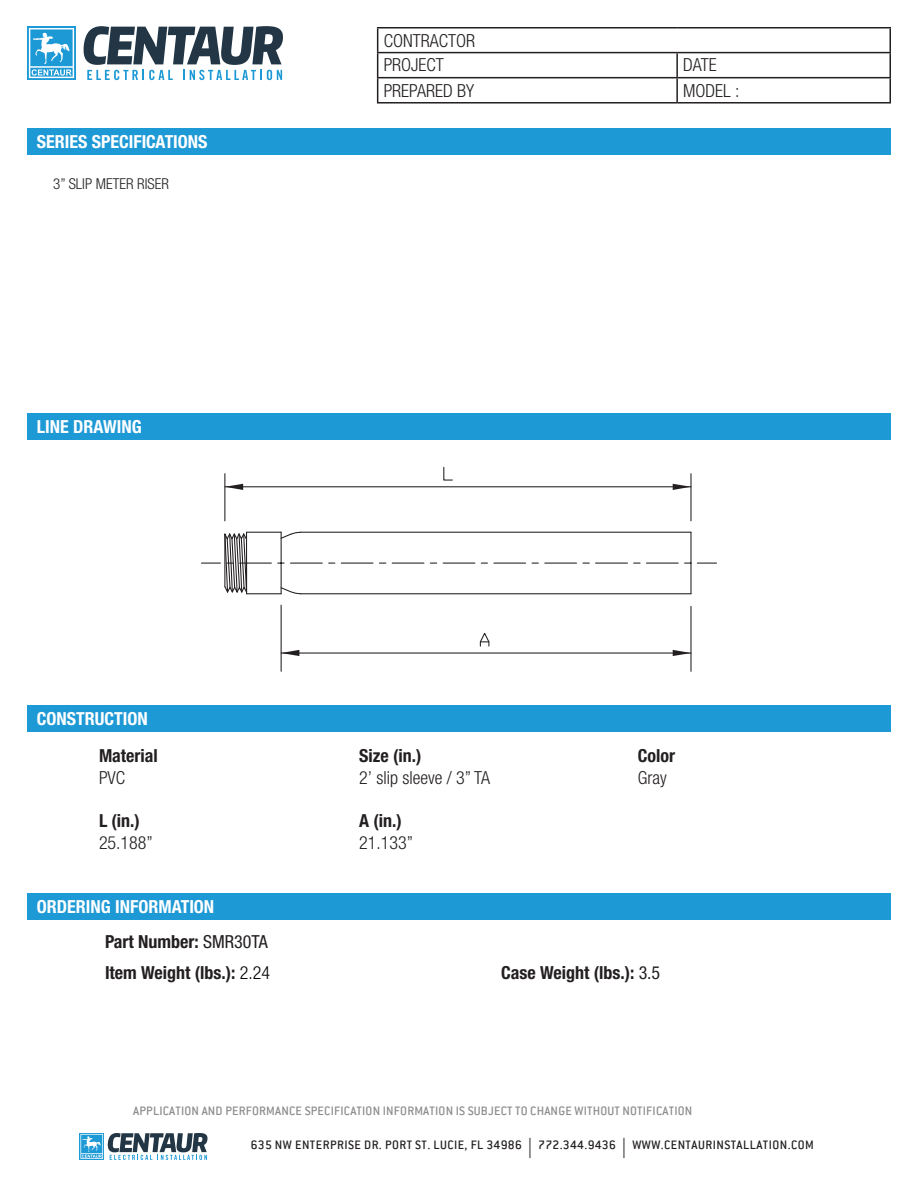
<style>
.page{position:relative;width:918px;height:1188px;background:#fff}
.page>*{position:absolute;margin:0;border:0;box-sizing:border-box;transform-origin:0 0}
.t1{font:700 condensed 18px/35.7px "Helvetica Neue LT Std";color:#fff}
.t2{font:300 condensed 18px/24.9px "Helvetica Neue LT Std";color:#231f20}
.t3{font:700 condensed 18px "Helvetica Neue LT Std";color:#231f20}
.t4{font:300 condensed 15px "Helvetica Neue LT Std";color:#231f20}
.t5{font:500 13.5px "Conduit ITC";letter-spacing:.015em;color:#8b8c8e}
.t6{font:500 13.5px "Conduit ITC";letter-spacing:.035em;color:#231f20}
.s1{color:#231f20}
.s2{font-weight:400;color:#231f20}
.s3{font-weight:300;color:#000}
.s4{font-weight:400}
.s5{font-family:"Myriad Pro";font-weight:400;font-size:20.25px}
</style>
<div class="page">
<hr style="left:377px;top:27px;width:300px;height:1px;background:#231f20">
<hr style="left:677px;top:27px;width:214px;height:1px;background:#231f20">
<hr style="left:377px;top:52px;width:300px;height:1px;background:#231f20">
<hr style="left:677px;top:52px;width:214px;height:1px;background:#231f20">
<hr style="left:676px;top:53px;width:2px;height:24px;background:#231f20">
<hr style="left:377px;top:77px;width:300px;height:1px;background:#231f20">
<svg style="left:377px;top:28px;width:1px;height:74px"></svg>
<hr style="left:677px;top:77px;width:214px;height:1px;background:#231f20">
<hr style="left:676px;top:78px;width:2px;height:24px;background:#231f20">
<svg style="left:890px;top:28px;width:1px;height:74px"></svg>
<hr style="left:377px;top:102px;width:300px;height:2px;background:#231f20">
<hr style="left:677px;top:102px;width:214px;height:2px;background:#231f20">
<svg style="left:80px;top:1133px;width:128px;height:27px"></svg>
<div style="left:27px;top:129px;width:864px;height:26px;background:#1d99d6"></div>
<div style="left:27px;top:414px;width:864px;height:26px;background:#1d99d6"></div>
<div style="left:27px;top:705px;width:864px;height:27px;background:#1d99d6"></div>
<div style="left:27px;top:26px;width:49px;height:54px;background:linear-gradient(to right,#32a2d9,#32a2d9)"></div>
<svg style="left:29px;top:28px;width:45px;height:50px"></svg>
<svg style="left:83px;top:26px;width:200px;height:54px"></svg>
<hr style="left:281px;top:532px;width:1px;height:62px;background:#231f20">
<hr style="left:690px;top:532px;width:2px;height:62px;background:#231f20">
<hr style="left:281px;top:653px;width:410px;height:1px;background:#231f20">
<svg style="left:697px;top:563px;width:20px;height:1px"></svg>
<hr style="left:646px;top:563px;width:32px;height:1px;background:#231f20">
<hr style="left:596px;top:563px;width:31px;height:1px;background:#231f20">
<hr style="left:545px;top:563px;width:32px;height:1px;background:#231f20">
<hr style="left:494px;top:563px;width:32px;height:1px;background:#231f20">
<hr style="left:443px;top:563px;width:32px;height:1px;background:#231f20">
<hr style="left:392px;top:563px;width:32px;height:1px;background:#231f20">
<hr style="left:341px;top:563px;width:32px;height:1px;background:#231f20">
<hr style="left:291px;top:563px;width:31px;height:1px;background:#231f20">
<hr style="left:240px;top:563px;width:31px;height:1px;background:#231f20">
<svg style="left:282px;top:650px;width:17px;height:6px"></svg>
<hr style="left:301px;top:593px;width:390px;height:1px;background:#231f20">
<hr style="left:281px;top:605px;width:1px;height:66px;background:#231f20">
<hr style="left:247px;top:593px;width:34px;height:1px;background:#231f20">
<hr style="left:690px;top:606px;width:2px;height:65px;background:#231f20">
<svg style="left:673px;top:650px;width:18px;height:6px"></svg>
<hr style="left:225px;top:486px;width:466px;height:1px;background:#231f20">
<hr style="left:301px;top:532px;width:390px;height:1px;background:#231f20">
<hr style="left:247px;top:532px;width:34px;height:1px;background:#231f20">
<svg style="left:225px;top:484px;width:18px;height:6px"></svg>
<hr style="left:224px;top:474px;width:1px;height:47px;background:#231f20">
<svg style="left:673px;top:484px;width:17px;height:6px"></svg>
<hr style="left:690px;top:474px;width:2px;height:47px;background:#231f20">
<svg style="left:479px;top:632px;width:11px;height:15px"></svg>
<svg style="left:443px;top:466px;width:10px;height:15px"></svg>
<svg style="left:280px;top:531px;width:22px;height:9px"></svg>
<svg style="left:280px;top:586px;width:22px;height:9px"></svg>
<svg style="left:201px;top:531px;width:47px;height:63px"></svg>
<div style="left:27px;top:893px;width:864px;height:27px;background:#1d99d6"></div>
<h1 class="t2" style="left:384px;top:28px;width:93px">CONTRACTOR<br>PROJECT</h1>
<h1 class="t2" style="left:683px;top:53px;width:35px">DATE</h1>
<h1 class="t1" style="left:37px;top:124px;width:172px">SERIES SPECIFICATIONS</h1>
<p class="t4" style="left:53px;top:175px;width:117px">3” SLIP METER RISER</p>
<h1 class="t1" style="left:37px;top:409px;width:107px">LINE DRAWING</h1>
<h1 class="t1" style="left:37px;top:700px;width:113px">CONSTRUCTION</h1>
<h1 class="t3" style="left:99px;top:745px;width:60px">Material</h1>
<h1 class="t2" style="left:99px;top:765px;width:28px">PVC</h1>
<h1 class="t3" style="left:99px;top:810px;width:42px">L (in.)</h1>
<h1 class="t2" style="left:99px;top:830px;width:55px">25.188”</h1>
<h1 class="t2" style="left:384px;top:78px;width:92px">PREPARED BY</h1>
<h1 class="t2" style="left:683px;top:78px;width:58px">MODEL :</h1>
<h1 class="t3" style="left:359px;top:745px;width:64px">Size (in.)</h1>
<h1 class="t2" style="left:359px;top:765px;width:132px">2’ slip sleeve / 3” TA</h1>
<h1 class="t3" style="left:359px;top:810px;width:44px">A (in.)</h1>
<h1 class="t2" style="left:359px;top:830px;width:55px">21.133”</h1>
<h1 class="t3" style="left:638px;top:745px;width:39px">Color</h1>
<h1 class="t2" style="left:638px;top:765px;width:30px">Gray</h1>
<h1 class="t1" style="left:105px;top:888px;width:164px;text-indent:-68px">ORDERING INFORMATION<br><span class="s1">Part Number:</span> <span class="s2">SMR30TA</span></h1>
<h1 class="t3" style="left:105px;top:961px;width:167px">Item Weight (lbs.): <span class="s3">2.24</span></h1>
<h1 class="t3" style="left:501px;top:961px;width:161px">Case Weight (lbs.): <span class="s4">3.5</span></h1>
<p class="t5" style="left:133px;top:1103px;width:561px">APPLICATION AND PERFORMANCE SPECIFICATION INFORMATION IS SUBJECT TO CHANGE WITHOUT NOTIFICATION</p>
<p class="t6" style="left:251px;top:1137px;width:565px">635 NW ENTERPRISE DR. PORT ST. LUCIE, FL 34986 <span class="s5">|</span> 772.344.9436 <span class="s5">|</span> WWW.CENTAURINSTALLATION.COM</p>
</div>
